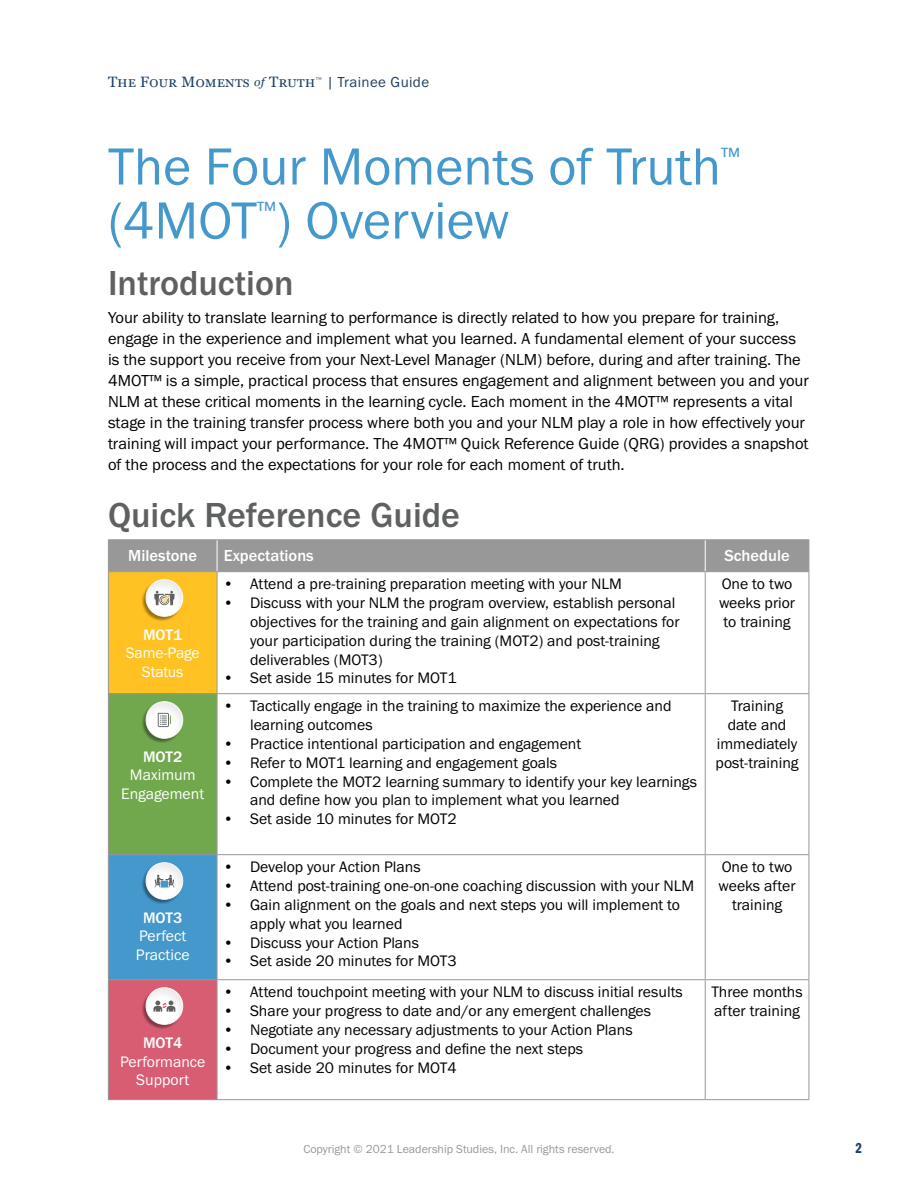
<style>
.page{position:relative;width:918px;height:1188px;background:#fff}
.page>*{position:absolute;margin:0;border:0;box-sizing:border-box;transform-origin:0 0}
.t1{font:54px/54px "Franklin Gothic URW Boo";color:#4598cb}
.t2{font:500 36px "Franklin Gothic URW";color:#5f6060}
.Body_Sans{font:16.5px/21px "Franklin Gothic URW Boo";color:#000}
.Body_Sans-2{font:500 16.5px "Franklin Gothic URW";color:#fff}
.Body_Sans-3{font:15.75px/18.9px "Franklin Gothic URW Boo";color:#000}
.Body_Sans-4{font:15.75px/18.9px "Franklin Gothic URW Boo";color:#fff;text-align:center}
.t3{font:500 15.75px "Franklin Gothic URW";color:#fff}
.t4{font:15px "Georgia Pro";letter-spacing:.025em;color:#1e4164}
.t5{font:15px "Franklin Gothic URW Boo";letter-spacing:.025em;color:#1e4164}
.t6{font:15px "Franklin Gothic URW Com Dem";color:#1e4164}
.t7{font:12px "Franklin Gothic URW Boo";color:#989899}
.t8{font:6.75px "Georgia Pro";color:#1e4164}
.s1{font-style:italic;font-size:12px}
</style>
<div class="page">
<div style="left:109px;top:540px;width:700px;height:31px;background:#989899"></div>
<div style="left:108px;top:572px;width:109px;height:122px;background:#ffc222"></div>
<div style="left:108px;top:694px;width:109px;height:161px;background:#72a84d"></div>
<div style="left:108px;top:855px;width:109px;height:125px;background:#4598cb"></div>
<div style="left:108px;top:980px;width:109px;height:120px;background:#d85d73"></div>
<hr style="left:108px;top:693px;width:109px;height:1px;background:#989899">
<hr style="left:217px;top:693px;width:488px;height:1px;background:#989899">
<hr style="left:705px;top:693px;width:104px;height:1px;background:#989899">
<hr style="left:108px;top:854px;width:109px;height:1px;background:#989899">
<hr style="left:217px;top:854px;width:488px;height:1px;background:#989899">
<hr style="left:705px;top:854px;width:104px;height:1px;background:#989899">
<hr style="left:108px;top:979px;width:109px;height:1px;background:#989899">
<hr style="left:217px;top:979px;width:488px;height:1px;background:#989899">
<hr style="left:705px;top:979px;width:104px;height:1px;background:#989899">
<hr style="left:217px;top:540px;width:1px;height:31px;background:#fff">
<hr style="left:705px;top:540px;width:1px;height:31px;background:#fff">
<hr style="left:108px;top:539px;width:109px;height:1px;background:#989899">
<hr style="left:108px;top:540px;width:1px;height:31px;background:#989899">
<hr style="left:217px;top:539px;width:488px;height:1px;background:#989899">
<hr style="left:705px;top:539px;width:104px;height:1px;background:#989899">
<hr style="left:809px;top:540px;width:1px;height:31px;background:#989899">
<hr style="left:108px;top:571px;width:109px;height:1px;background:#989899">
<hr style="left:108px;top:572px;width:1px;height:121px;background:#989899">
<hr style="left:217px;top:571px;width:488px;height:1px;background:#989899">
<hr style="left:217px;top:572px;width:1px;height:121px;background:#989899">
<hr style="left:705px;top:571px;width:104px;height:1px;background:#989899">
<hr style="left:705px;top:572px;width:1px;height:121px;background:#989899">
<hr style="left:809px;top:572px;width:1px;height:121px;background:#989899">
<hr style="left:108px;top:694px;width:1px;height:160px;background:#989899">
<hr style="left:217px;top:694px;width:1px;height:160px;background:#989899">
<hr style="left:705px;top:694px;width:1px;height:160px;background:#989899">
<hr style="left:809px;top:694px;width:1px;height:160px;background:#989899">
<hr style="left:108px;top:855px;width:1px;height:124px;background:#989899">
<hr style="left:217px;top:855px;width:1px;height:124px;background:#989899">
<hr style="left:705px;top:855px;width:1px;height:124px;background:#989899">
<hr style="left:809px;top:855px;width:1px;height:124px;background:#989899">
<hr style="left:108px;top:980px;width:1px;height:119px;background:#989899">
<hr style="left:217px;top:980px;width:1px;height:119px;background:#989899">
<hr style="left:705px;top:980px;width:1px;height:119px;background:#989899">
<hr style="left:809px;top:980px;width:1px;height:119px;background:#989899">
<hr style="left:108px;top:1099px;width:109px;height:1px;background:#989899">
<hr style="left:217px;top:1099px;width:488px;height:1px;background:#989899">
<hr style="left:705px;top:1099px;width:104px;height:1px;background:#989899">
<div style="left:141px;top:580px;width:42px;height:41px;background:#000;opacity:.4"></div>
<div style="left:140px;top:578px;width:45px;height:41px;background:#000;opacity:.09"></div>
<div style="left:146px;top:579px;width:37px;height:38px;border:1px solid #fff;border-radius:50%"></div>
<svg style="left:154px;top:591px;width:21px;height:14px"></svg>
<div style="left:141px;top:702px;width:42px;height:41px;background:#000;opacity:.4"></div>
<div style="left:140px;top:700px;width:45px;height:41px;background:#000;opacity:.09"></div>
<div style="left:146px;top:701px;width:37px;height:38px;border:1px solid #fff;border-radius:50%"></div>
<svg style="left:158px;top:713px;width:13px;height:14px"></svg>
<div style="left:141px;top:863px;width:42px;height:41px;background:#000;opacity:.4"></div>
<div style="left:140px;top:861px;width:45px;height:41px;background:#000;opacity:.09"></div>
<div style="left:146px;top:862px;width:37px;height:38px;border:1px solid #fff;border-radius:50%"></div>
<svg style="left:154px;top:875px;width:20px;height:13px"></svg>
<div style="left:161px;top:881px;width:7px;height:7px;background:#4598cb"></div>
<div style="left:141px;top:988px;width:42px;height:41px;background:#000;opacity:.4"></div>
<div style="left:140px;top:986px;width:45px;height:41px;background:#000;opacity:.09"></div>
<div style="left:146px;top:987px;width:37px;height:38px;border:1px solid #fff;border-radius:50%"></div>
<svg style="left:153px;top:1001px;width:22px;height:11px"></svg>
<p class="t4" style="left:108px;top:74px;width:209px">The Four Moments <span class="s1">of</span> Truth</p>
<p class="t8" style="left:316px;top:75px;width:8px">™</p>
<p class="t5" style="left:327px;top:73px;width:104px">| Trainee Guide</p>
<h1 class="t1" style="left:108px;top:139px;width:633px">The Four Moments of Truth<sup>™ </sup>(4MOT<sup>™</sup>) Overview</h1>
<h2 class="t2" style="left:108px;top:261px;width:187px">Introduction</h2>
<p class="Body_Sans" style="left:108px;top:307px;width:702px">Your ability to translate learning to performance is directly related to how you prepare for training, engage in the experience and implement what you learned. A fundamental element of your success is the support you receive from your Next-Level Manager (NLM) before, during and after training. The 4MOT™ is a simple, practical process that ensures engagement and alignment between you and your NLM at these critical moments in the learning cycle. Each moment in the 4MOT™ represents a vital stage in the training transfer process where both you and your NLM play a role in how effectively your training will impact your performance. The 4MOT™ Quick Reference Guide (QRG) provides a snapshot of the process and the expectations for your role for each moment of truth.</p>
<h2 class="t2" style="left:108px;top:492px;width:354px">Quick Reference Guide</h2>
<p class="Body_Sans-2" style="left:128px;top:546px;width:70px">Milestone</p>
<p class="Body_Sans-2" style="left:224px;top:546px;width:91px">Expectations</p>
<p class="Body_Sans-2" style="left:724px;top:546px;width:67px">Schedule</p>
<h4 class="t3" style="left:143px;top:625px;width:41px">MOT1</h4>
<p class="Body_Sans-4" style="left:126px;top:643px;width:76px">Same-Page<br>Status</p>
<h4 class="t3" style="left:143px;top:747px;width:41px">MOT2</h4>
<p class="Body_Sans-4" style="left:121px;top:765px;width:84px">Maximum<br>Engagement</p>
<h4 class="t3" style="left:143px;top:908px;width:41px">MOT3</h4>
<p class="Body_Sans-4" style="left:136px;top:926px;width:55px;text-align:left">Perfect<br>Practice</p>
<h4 class="t3" style="left:143px;top:1033px;width:41px">MOT4</h4>
<p class="Body_Sans-4" style="left:120px;top:1052px;width:87px">Performance<br>Support</p>
<p class="Body_Sans-3" style="left:223px;top:574px;width:400px">• Attend a pre-training preparation meeting with your NLM</p>
<p class="Body_Sans-3" style="left:250px;top:593px;width:431px;text-indent:-27px">• Discuss with your NLM the program overview, establish personal objectives for the training and gain alignment on expectations for your participation during the training (MOT2) and post-training deliverables (MOT3)</p>
<p class="Body_Sans-3" style="left:223px;top:668px;width:235px">• Set aside 15 minutes for MOT1</p>
<p class="Body_Sans-3" style="left:250px;top:696px;width:423px;text-indent:-27px">• Tactically engage in the training to maximize the experience and learning outcomes</p>
<p class="Body_Sans-3" style="left:223px;top:734px;width:360px">• Practice intentional participation and engagement</p>
<p class="Body_Sans-3" style="left:223px;top:753px;width:336px">• Refer to MOT1 learning and engagement goals</p>
<p class="Body_Sans-3" style="left:250px;top:772px;width:449px;text-indent:-27px">• Complete the MOT2 learning summary to identify your key learnings and define how you plan to implement what you learned</p>
<p class="Body_Sans-3" style="left:223px;top:809px;width:235px">• Set aside 10 minutes for MOT2</p>
<p class="Body_Sans-3" style="left:223px;top:857px;width:199px">• Develop your Action Plans</p>
<p class="Body_Sans-3" style="left:223px;top:876px;width:473px">• Attend post-training one-on-one coaching discussion with your NLM</p>
<p class="Body_Sans-3" style="left:250px;top:895px;width:432px;text-indent:-27px">• Gain alignment on the goals and next steps you will implement to apply what you learned</p>
<p class="Body_Sans-3" style="left:223px;top:933px;width:198px">• Discuss your Action Plans</p>
<p class="Body_Sans-3" style="left:223px;top:951px;width:235px">• Set aside 20 minutes for MOT3</p>
<p class="Body_Sans-3" style="left:223px;top:982px;width:461px">• Attend touchpoint meeting with your NLM to discuss initial results</p>
<p class="Body_Sans-3" style="left:223px;top:1001px;width:430px">• Share your progress to date and/or any emergent challenges</p>
<p class="Body_Sans-3" style="left:223px;top:1020px;width:411px">• Negotiate any necessary adjustments to your Action Plans</p>
<p class="Body_Sans-3" style="left:223px;top:1039px;width:362px">• Document your progress and define the next steps</p>
<p class="Body_Sans-3" style="left:223px;top:1058px;width:235px">• Set aside 20 minutes for MOT4</p>
<p class="Body_Sans-3" style="left:719px;top:574px;width:78px">One to two weeks prior to training</p>
<p class="Body_Sans-3" style="left:716px;top:696px;width:84px;text-align:center">Training date and immediately post-training</p>
<p class="Body_Sans-3" style="left:719px;top:857px;width:79px;text-align:center">One to two weeks after training</p>
<p class="Body_Sans-3" style="left:711px;top:982px;width:93px">Three months after training</p>
<p class="t7" style="left:303px;top:1141px;width:313px">Copyright © 2021 Leadership Studies, Inc. All rights reserved.</p>
<p class="t6" style="left:855px;top:1137px;width:8px">2</p>
</div>
